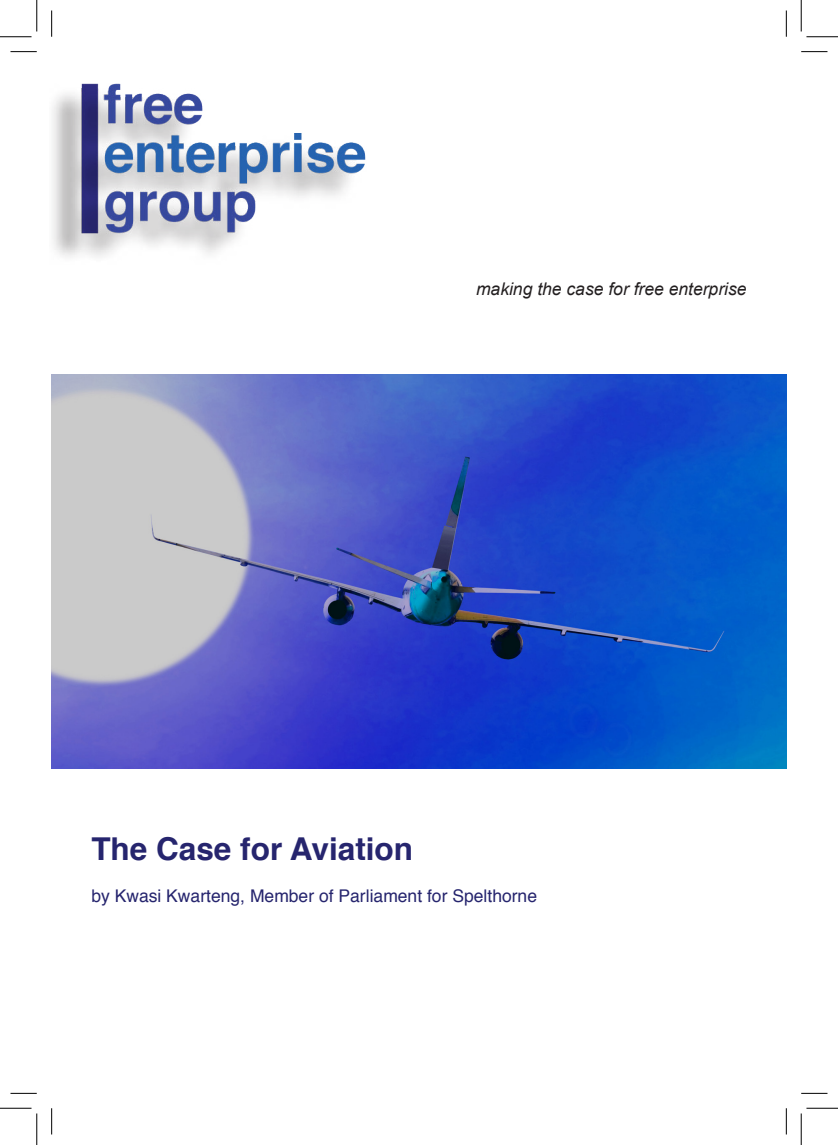
<style>
.page{position:relative;width:838px;height:1145px;background:#fff}
.page>*{position:absolute;margin:0;border:0;box-sizing:border-box;transform-origin:0 0}
.t1{font:700 31.5px "Helvetica";color:#26256e}
.t2{font:17.5px "Helvetica";color:#26256e}
.t3{font:italic 17.5px "Arial";color:#231f20}
</style>
<div class="page">
<img style="left:52px;top:83px;width:314px;height:175px">
<img style="left:52px;top:375px;width:734px;height:393px">
<svg style="left:10px;top:51px;width:27px;height:1px"></svg>
<svg style="left:801px;top:51px;width:26px;height:1px"></svg>
<svg style="left:10px;top:1093px;width:27px;height:1px"></svg>
<svg style="left:801px;top:1093px;width:26px;height:1px"></svg>
<svg style="left:51px;top:10px;width:1px;height:27px"></svg>
<svg style="left:51px;top:1108px;width:1px;height:26px"></svg>
<svg style="left:786px;top:10px;width:1px;height:27px"></svg>
<svg style="left:786px;top:1108px;width:1px;height:26px"></svg>
<hr style="left:0;top:36px;width:32px;height:1px;background:#000">
<hr style="left:806px;top:36px;width:31px;height:1px;background:#000">
<hr style="left:0;top:1108px;width:32px;height:1px;background:#000">
<hr style="left:806px;top:1108px;width:31px;height:1px;background:#000">
<hr style="left:36px;top:0;width:1px;height:31px;background:#000">
<hr style="left:36px;top:1113px;width:1px;height:32px;background:#000">
<hr style="left:800px;top:0;width:1px;height:31px;background:#000">
<hr style="left:800px;top:1113px;width:1px;height:32px;background:#000">
<p class="t3" style="left:476px;top:278px;width:272px">making the case for free enterprise</p>
<p class="t1" style="left:91px;top:824px;width:323px">The Case for Aviation</p>
<p class="t2" style="left:91px;top:883px;width:447px">by Kwasi Kwarteng, Member of Parliament for Spelthorne</p>
</div>
